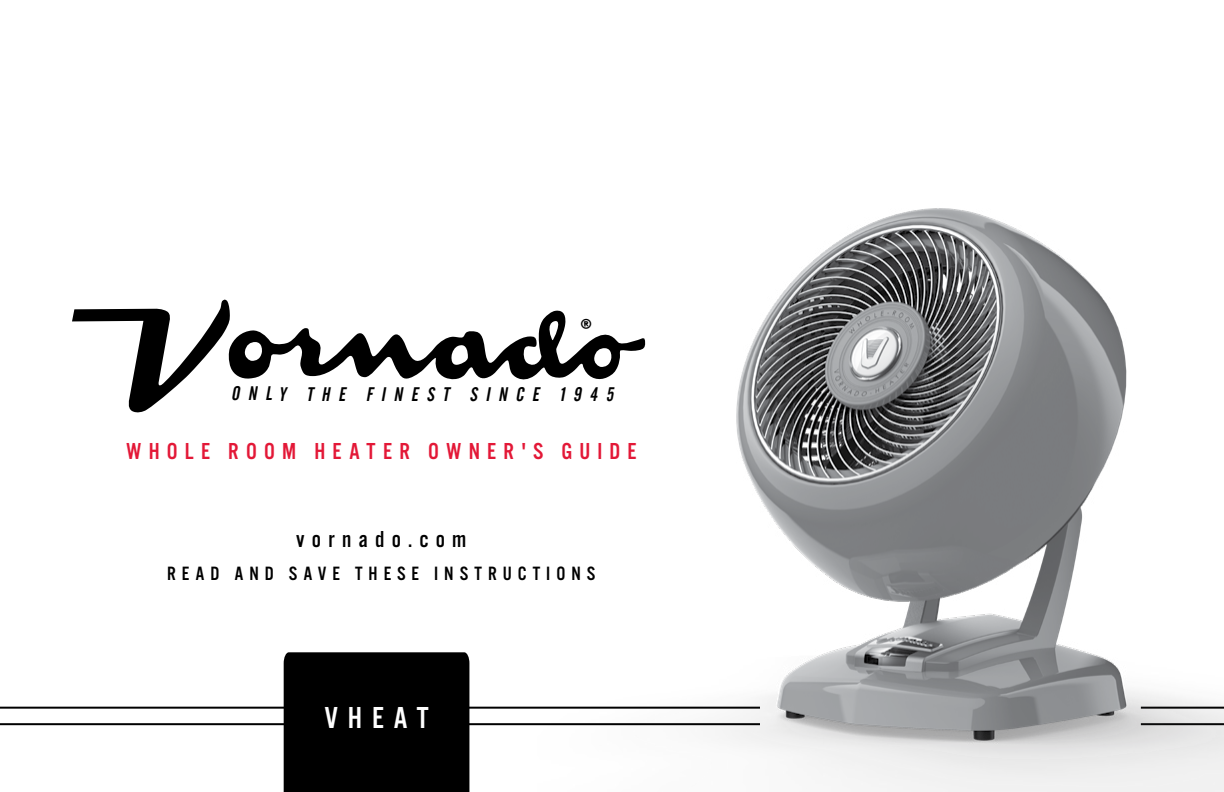
<style>
.page{position:relative;width:1224px;height:792px;background:#fff}
.page>*{position:absolute;margin:0;border:0;box-sizing:border-box;transform-origin:0 0}
.t1{font:31.6px "Alternate Got No 3 D";letter-spacing:.31em;color:#fff}
.t2{font:24px "Alternate Got No 3 D";letter-spacing:.3em;color:#e31837}
.t3{font:24px "Alternate Got No 3 D";letter-spacing:.3em;color:#000}
.t4{font:20px "Alternate Got No 3 D";letter-spacing:.3em;color:#000}
.t5{font:italic 19.6px "Alternate Gothic No 2 BT";color:#000}
</style>
<div class="page">
<hr style="left:0;top:707px;width:760px;height:2px;background:#000">
<hr style="left:0;top:723px;width:760px;height:2px;background:#000">
<div style="left:284px;top:652px;width:185px;height:140px;background:#000"></div>
<img style="left:537px;top:208px;width:687px;height:584px">
<svg style="left:72px;top:299px;width:573px;height:115px"></svg>
<p class="t5" style="left:231px;top:383px;width:387px">ONLY THE FINEST SINCE 1945</p>
<p class="t2" style="left:126px;top:439px;width:512px">WHOLE ROOM HEATER OWNER'S GUIDE</p>
<p class="t3" style="left:296px;top:527px;width:172px">vornado.com</p>
<p class="t4" style="left:167px;top:563px;width:430px">READ AND SAVE THESE INSTRUCTIONS</p>
<h1 class="t1" style="left:325px;top:702px;width:105px">VHEAT</h1>
</div>
